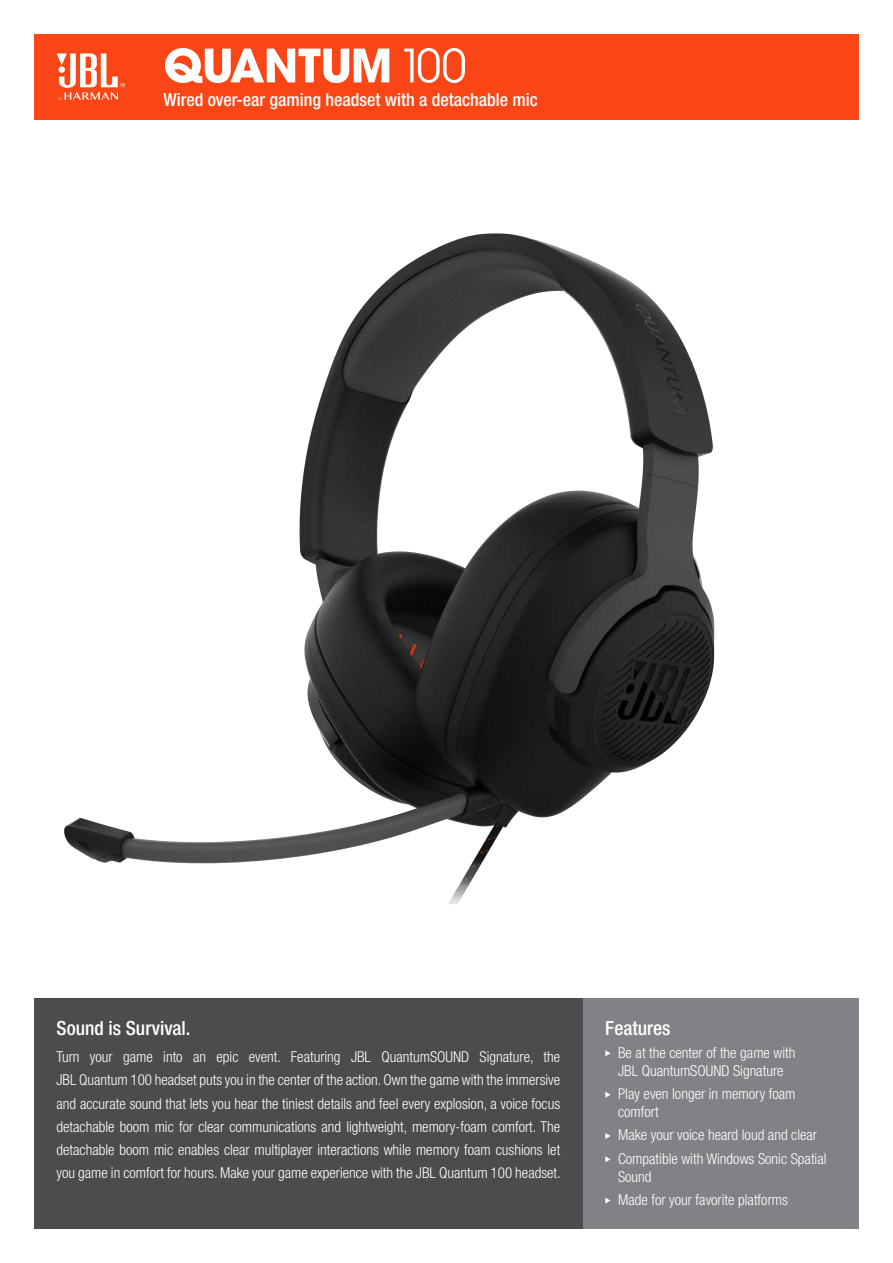
<style>
.page{position:relative;width:893px;height:1263px;background:#fff}
.page>*{position:absolute;margin:0;border:0;box-sizing:border-box;transform-origin:0 0}
.t1{font:700 50.7px "Avant Gard Goth EF";color:#fff}
.t2{font:500 condensed 19.5px "Helvetica Neue LT Pro";color:#fff}
.t3{font:500 condensed 18px "Helvetica Neue LT Pro";color:#fff}
.t4{font:300 condensed 15px/23.2px "Helvetica Neue LT Pro";color:#fff}
.s1{font-weight:400}
</style>
<div class="page">
<img style="left:64px;top:233px;width:651px;height:671px">
<div style="left:34px;top:34px;width:825px;height:85px;background:#fa4616"></div>
<svg style="left:57px;top:53px;width:68px;height:48px"></svg>
<div style="left:583px;top:998px;width:276px;height:231px;background:#808285"></div>
<svg style="left:605px;top:1050px;width:5px;height:6px"></svg>
<svg style="left:605px;top:1092px;width:5px;height:6px"></svg>
<svg style="left:605px;top:1133px;width:5px;height:6px"></svg>
<svg style="left:605px;top:1156px;width:5px;height:6px"></svg>
<svg style="left:605px;top:1197px;width:5px;height:6px"></svg>
<div style="left:34px;top:998px;width:549px;height:231px;background:#4b4c4d"></div>
<p class="t1" style="left:163px;top:35px;width:305px">QUANTUM <span class="s1">100</span></p>
<p class="t3" style="left:163px;top:89px;width:376px">Wired over-ear gaming headset with a detachable mic</p>
<p class="t2" style="left:57px;top:1016px;width:136px">Sound is Survival.</p>
<p class="t4" style="left:57px;top:1045px;width:506px;text-align:justify">Turn your game into an epic event. Featuring JBL QuantumSOUND Signature, the JBL Quantum 100 headset puts you in the center of the action. Own the game with the immersive and accurate sound that lets you hear the tiniest details and feel every explosion, a voice focus detachable boom mic for clear communications and lightweight, memory-foam comfort. The detachable boom mic enables clear multiplayer interactions while memory foam cushions let you game in comfort for hours. Make your game experience with the JBL Quantum 100 headset.</p>
<p class="t2" style="left:605px;top:1016px;width:67px">Features</p>
<p class="t4" style="left:618px;top:1043px;width:179px;line-height:18px">Be at the center of the game with<br>JBL QuantumSOUND Signature</p>
<p class="t4" style="left:618px;top:1085px;width:179px;line-height:18px">Play even longer in memory foam comfort</p>
<p class="t4" style="left:618px;top:1123px;width:201px">Make your voice heard loud and clear</p>
<p class="t4" style="left:618px;top:1149px;width:210px;line-height:18px">Compatible with Windows Sonic Spatial<br>Sound</p>
<p class="t4" style="left:618px;top:1188px;width:171px">Made for your favorite platforms</p>
</div>
